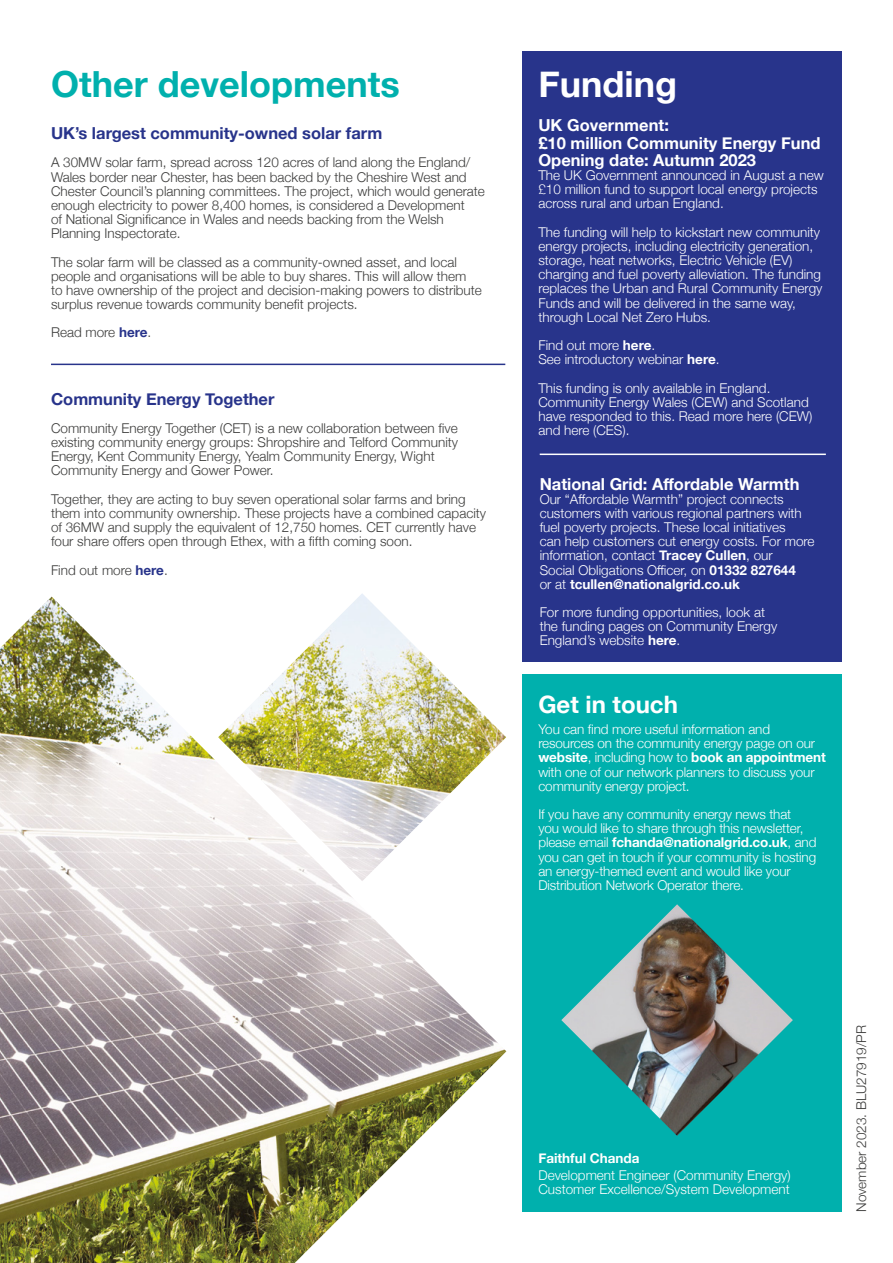
<style>
.page{position:relative;width:893px;height:1263px;background:#fff}
.page>*{position:absolute;margin:0;border:0;box-sizing:border-box;transform-origin:0 0}
.t1{font:700 36px "Helvetica Neue";color:#00b0ad}
.t2{font:700 36px "Helvetica Neue";color:#fff}
.t3{font:700 24px "Helvetica Neue";color:#fff}
.t4{font:700 16.5px/17.2px "Helvetica Neue";color:#fff}
.t5{font:700 16.5px "Helvetica Neue";color:#28348b}
.t6{font:300 13.5px/14.2px "Helvetica Neue";color:#fff}
.t7{font:300 13.5px/14.1px "Helvetica Neue";color:#3c3c3b}
.t8{font:700 13.5px "Helvetica Neue";color:#fff}
.s1{font-weight:700;color:#28348b}
.s2{font-weight:700}
</style>
<div class="page">
<div style="left:522px;top:674px;width:320px;height:538px;background:#00b0ad"></div>
<div style="left:522px;top:51px;width:320px;height:610px;background:#28348b"></div>
<img style="left:561px;top:904px;width:232px;height:232px">
<hr style="left:540px;top:454px;width:286px;height:1px;background:#fff">
<hr style="left:51px;top:364px;width:454px;height:1px;background:#28348b">
<img style="left:0;top:596px;width:506px;height:667px">
<img style="left:218px;top:594px;width:288px;height:287px">
<h1 class="t1" style="left:51px;top:56px;width:350px">Other developments</h1>
<p class="t5" style="left:51px;top:120px;width:333px">UK’s largest community-owned solar farm</p>
<p class="t7" style="left:51px;top:154px;width:435px">A 30MW solar farm, spread across 120 acres of land along the England/ Wales border near Chester, has been backed by the Cheshire West and Chester Council’s planning committees. The project, which would generate enough electricity to power 8,400 homes, is considered a Development<br>of National Significance in Wales and needs backing from the Welsh Planning Inspectorate.</p>
<p class="t7" style="left:51px;top:254px;width:432px">The solar farm will be classed as a community-owned asset, and local people and organisations will be able to buy shares. This will allow them<br>to have ownership of the project and decision-making powers to distribute surplus revenue towards community benefit projects.</p>
<p class="t7" style="left:51px;top:325px;width:102px">Read more <span class="s1">here</span>.</p>
<p class="t5" style="left:51px;top:386px;width:225px">Community Energy Together</p>
<p class="t7" style="left:51px;top:420px;width:409px">Community Energy Together (CET) is a new collaboration between five existing community energy groups: Shropshire and Telford Community Energy, Kent Community Energy, Yealm Community Energy, Wight Community Energy and Gower Power.</p>
<p class="t7" style="left:51px;top:491px;width:437px">Together, they are acting to buy seven operational solar farms and bring them into community ownership. These projects have a combined capacity of 36MW and supply the equivalent of 12,750 homes. CET currently have four share offers open through Ethex, with a fifth coming soon.</p>
<p class="t7" style="left:51px;top:562px;width:118px">Find out more <span class="s1">here</span>.</p>
<h1 class="t2" style="left:538px;top:56px;width:140px">Funding</h1>
<p class="t4" style="left:538px;top:117px;width:284px">UK Government:<br>£10 million Community Energy Fund<br>Opening date: Autumn 2023</p>
<p class="t6" style="left:538px;top:167px;width:287px">The UK Government announced in August a new £10 million fund to support local energy projects across rural and urban England.</p>
<p class="t6" style="left:538px;top:224px;width:286px">The funding will help to kickstart new community energy projects, including electricity generation, storage, heat networks, Electric Vehicle (EV) charging and fuel poverty alleviation. The funding replaces the Urban and Rural Community Energy Funds and will be delivered in the same way, through Local Net Zero Hubs.</p>
<p class="t6" style="left:538px;top:337px;width:183px">Find out more <span class="s2">here</span>.<br>See introductory webinar <span class="s2">here</span>.</p>
<p class="t6" style="left:538px;top:380px;width:275px">This funding is only available in England.<br>Community Energy Wales (CEW) and Scotland have responded to this. Read more here (CEW) and here (CES).</p>
<p class="t4" style="left:540px;top:475px;width:261px">National Grid: Affordable Warmth</p>
<p class="t6" style="left:540px;top:491px;width:276px">Our “Affordable Warmth” project connects customers with various regional partners with fuel poverty projects. These local initiatives<br>can help customers cut energy costs. For more information, contact <span class="s2">Tracey Cullen</span>, our<br>Social Obligations Officer, on <span class="s2">01332 827644<br></span>or at <span class="s2">tcullen@nationalgrid.co.uk</span></p>
<p class="t6" style="left:540px;top:604px;width:239px">For more funding opportunities, look at the funding pages on Community Energy<br>England’s website <span class="s2">here</span>.</p>
<h2 class="t3" style="left:538px;top:686px;width:141px">Get in touch</h2>
<p class="t6" style="left:538px;top:721px;width:289px">You can find more useful information and resources on the community energy page on our <span class="s2">website</span>, including how to <span class="s2">book an appointment </span>with one of our network planners to discuss your community energy project.</p>
<p class="t6" style="left:538px;top:806px;width:279px">If you have any community energy news that<br>you would like to share through this newsletter, please email <span class="s2">fchanda@nationalgrid.co.uk</span>, and you can get in touch if your community is hosting an energy-themed event and would like your Distribution Network Operator there.</p>
<p class="t8" style="left:538px;top:1148px;width:103px">Faithful Chanda</p>
<p class="t6" style="left:538px;top:1167px;width:254px">Development Engineer (Community Energy)<br>Customer Excellence/System Development</p>
<p class="t7" style="left:853px;top:1212px;width:188px;rotate:-90deg">November 2023. BLU27919/PR</p>
</div>
